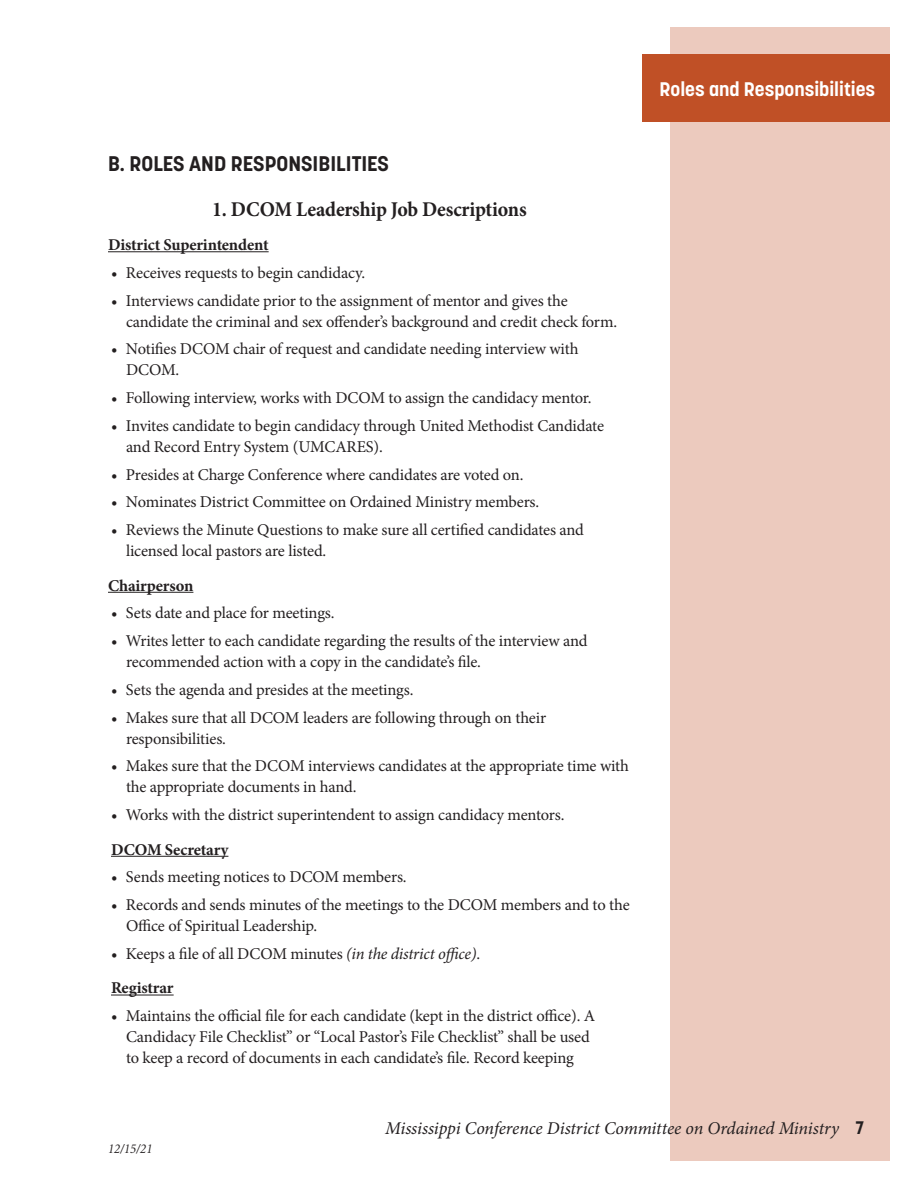
<style>
.page{position:relative;width:918px;height:1188px;background:#fff}
.page>*{position:absolute;margin:0;border:0;box-sizing:border-box;transform-origin:0 0}
.t1{font:700 21px "Minion Pro";letter-spacing:-.01em;color:#231f20;scale:.95 1}
.t2{font:700 21px "Korolev";color:#231f20}
.t3{font:700 19.5px "Korolev";color:#fff}
.t4{font:italic 18px "Minion Pro";letter-spacing:-.01em;color:#231f20}
.t5{font:16.5px/21px "Minion Pro";letter-spacing:-.01em;color:#231f20}
.t6{font:700 16.5px "Minion Pro";letter-spacing:-.01em;color:#231f20}
.t7{font:italic 13.5px "Minion";color:#231f20;scale:.95 1}
.s1{font-style:italic}
.s2{font-family:"Korolev";font-weight:700;font-style:normal}
</style>
<div class="page">
<div style="left:671px;top:27px;width:219px;height:1134px;background:#eccabe"></div>
<div style="left:642px;top:54px;width:248px;height:68px;background:#c05026"></div>
<hr style="left:108px;top:251px;width:161px;height:1px;background:#231f20">
<hr style="left:108px;top:592px;width:85px;height:1px;background:#231f20">
<hr style="left:111px;top:856px;width:117px;height:1px;background:#231f20">
<hr style="left:111px;top:995px;width:63px;height:1px;background:#231f20">
<p class="t2" style="left:108px;top:151px;width:283px">B. ROLES AND RESPONSIBILITIES</p>
<p class="t1" style="left:212px;top:194px;width:333px">1. DCOM Leadership Job Descriptions</p>
<p class="t6" style="left:108px;top:233px;width:162px">District Superintendent</p>
<p class="t5" style="left:111px;top:262px;width:256px">• Receives requests to begin candidacy.</p>
<p class="t5" style="left:126px;top:290px;width:493px;text-indent:-15px">• Interviews candidate prior to the assignment of mentor and gives the candidate the criminal and sex offender’s background and credit check form.</p>
<p class="t5" style="left:126px;top:339px;width:454px;text-indent:-15px">• Notifies DCOM chair of request and candidate needing interview with<br>DCOM.</p>
<p class="t5" style="left:111px;top:387px;width:482px">• Following interview, works with DCOM to assign the candidacy mentor.</p>
<p class="t5" style="left:126px;top:415px;width:480px;text-indent:-15px">• Invites candidate to begin candidacy through United Methodist Candidate and Record Entry System (UMCARES).</p>
<p class="t5" style="left:111px;top:464px;width:414px">• Presides at Charge Conference where candidates are voted on.</p>
<p class="t5" style="left:111px;top:492px;width:430px">• Nominates District Committee on Ordained Ministry members.</p>
<p class="t5" style="left:126px;top:519px;width:459px;text-indent:-15px">• Reviews the Minute Questions to make sure all certified candidates and licensed local pastors are listed.</p>
<p class="t6" style="left:108px;top:574px;width:87px">Chairperson</p>
<p class="t5" style="left:111px;top:603px;width:225px">• Sets date and place for meetings.</p>
<p class="t5" style="left:126px;top:630px;width:463px;text-indent:-15px">• Writes letter to each candidate regarding the results of the interview and recommended action with a copy in the candidate’s file.</p>
<p class="t5" style="left:111px;top:679px;width:304px">• Sets the agenda and presides at the meetings.</p>
<p class="t5" style="left:126px;top:707px;width:422px;text-indent:-15px">• Makes sure that all DCOM leaders are following through on their responsibilities.</p>
<p class="t5" style="left:126px;top:756px;width:505px;text-indent:-15px">• Makes sure that the DCOM interviews candidates at the appropriate time with the appropriate documents in hand.</p>
<p class="t5" style="left:111px;top:804px;width:455px">• Works with the district superintendent to assign candidacy mentors.</p>
<p class="t6" style="left:111px;top:838px;width:119px">DCOM Secretary</p>
<p class="t5" style="left:111px;top:867px;width:297px">• Sends meeting notices to DCOM members.</p>
<p class="t5" style="left:126px;top:894px;width:505px;text-indent:-15px">• Records and sends minutes of the meetings to the DCOM members and to the<br>Office of Spiritual Leadership.</p>
<p class="t5" style="left:111px;top:943px;width:371px">• Keeps a file of all DCOM minutes <span class="s1">(in the district office)</span>.</p>
<p class="t6" style="left:111px;top:976px;width:64px">Registrar</p>
<p class="t5" style="left:111px;top:1005px;width:486px;text-align:center">• Maintains the official file for each candidate (kept in the district office). A<br>Candidacy File Checklist” or “Local Pastor’s File Checklist” shall be used<br>to keep a record of documents in each candidate’s file. Record keeping</p>
<p class="t3" style="left:659px;top:77px;width:217px">Roles and Responsibilities</p>
<p class="t7" style="left:108px;top:1142px;width:48px">12/15/21</p>
<p class="t4" style="left:385px;top:1116px;width:480px">Mississippi Conference District Committee on Ordained Ministry <span class="s2">7</span></p>
</div>
